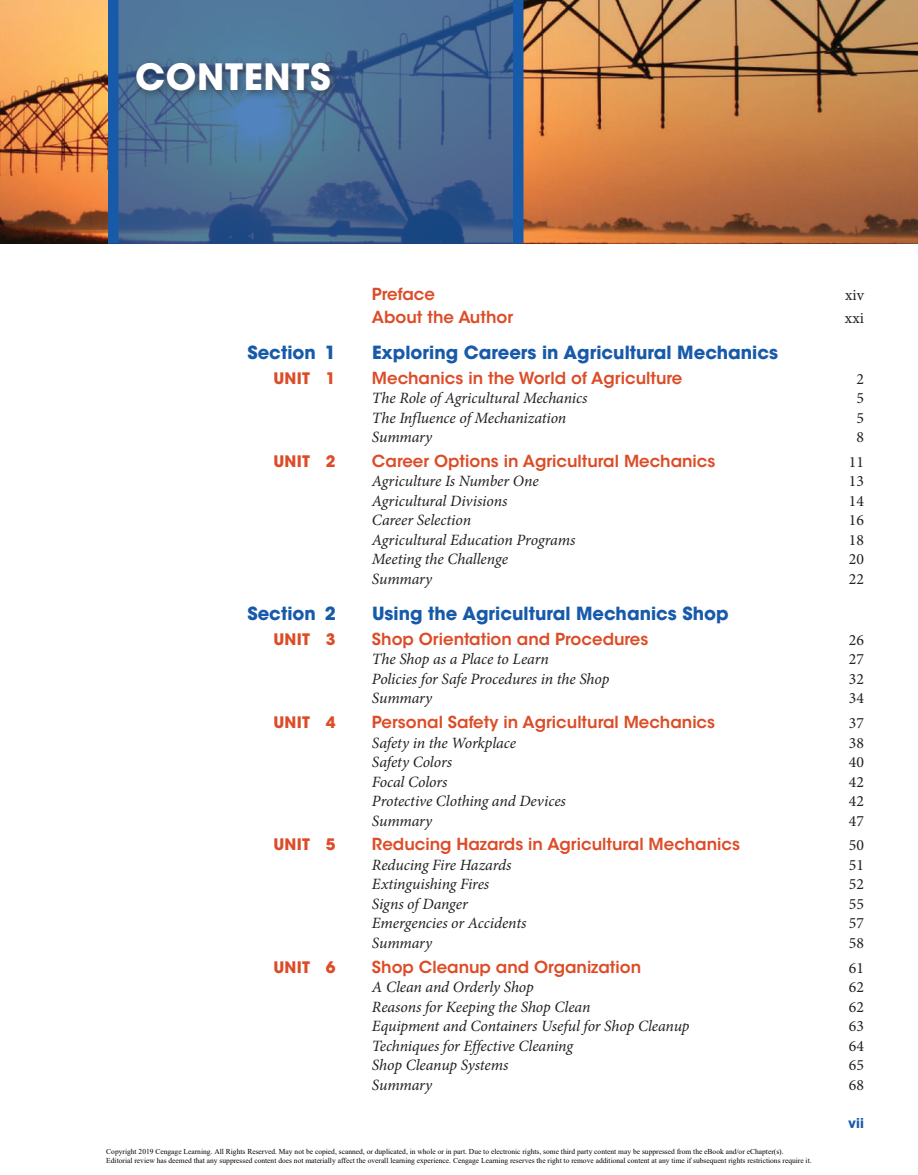
<style>
.page{position:relative;width:918px;height:1175px;background:#fff}
.page>*{position:absolute;margin:0;border:0;box-sizing:border-box;transform-origin:0 0}
.t1{font:700 36px "ITC Avant Garde Std";letter-spacing:.02em;color:#fff}
.t2{font:700 18px "ITC Avant Garde Std";color:#185aaa}
.t3{font:600 16.5px "ITC Avant Garde Std";color:#dc4c27}
.t4{font:italic 15.75px "Minion Pro";letter-spacing:-.01em;color:#231f20}
.t5{font:15.75px "Minion Pro";color:#231f20}
.t6{font:700 15.75px "ITC Avant Garde Std";letter-spacing:.02em;color:#dc4c27}
.t7{font:700 13.5px "ITC Avant Garde Std";color:#185aaa}
.t8{font:7.5px/9px "Times New Roman";color:#000}
</style>
<div class="page">
<img style="left:0;top:0;width:918px;height:243px">
<svg style="left:118px;top:0;width:395px;height:243px;background:#476b93"></svg>
<div style="left:513px;top:0;width:11px;height:243px;background:#185aaa"></div>
<div style="left:108px;top:0;width:10px;height:243px;background:#185aaa"></div>
<div style="left:131px;top:57px;width:210px;height:44px;background:#231f20;opacity:.5"></div>
<p class="t1" style="left:135px;top:53px;width:197px">Contents</p>
<p class="t3" style="left:372px;top:284px;width:65px">Preface</p>
<p class="t5" style="left:845px;top:285px;width:20px">xiv</p>
<p class="t3" style="left:372px;top:306px;width:143px">About the Author</p>
<p class="t5" style="left:845px;top:307px;width:21px">xxi</p>
<p class="t2" style="left:108px;top:340px;width:76px">S</p>
<p class="t2" style="left:258px;top:340px;width:102px">ection 1 E</p>
<p class="t2" style="left:382px;top:340px;width:398px">xploring Careers in Agricultural Mechanics</p>
<p class="t6" style="left:273px;top:367px;width:64px">Unit 1</p>
<p class="t3" style="left:372px;top:367px;width:312px">Mechanics in the World of Agriculture</p>
<p class="t5" style="left:856px;top:368px;width:9px">2</p>
<p class="t4" style="left:372px;top:387px;width:217px">The Role of Agricultural Mechanics</p>
<p class="t5" style="left:856px;top:387px;width:9px">5</p>
<p class="t4" style="left:372px;top:407px;width:196px">The Influence of Mechanization</p>
<p class="t5" style="left:856px;top:407px;width:9px">5</p>
<p class="t4" style="left:372px;top:426px;width:62px">Summary</p>
<p class="t5" style="left:856px;top:426px;width:9px">8</p>
<p class="t6" style="left:273px;top:451px;width:64px">Unit 2</p>
<p class="t3" style="left:372px;top:450px;width:345px">Career Options in Agricultural Mechanics</p>
<p class="t5" style="left:849px;top:451px;width:17px">11</p>
<p class="t4" style="left:372px;top:470px;width:168px">Agriculture Is Number One</p>
<p class="t5" style="left:849px;top:471px;width:17px">13</p>
<p class="t4" style="left:372px;top:490px;width:137px">Agricultural Divisions</p>
<p class="t5" style="left:849px;top:490px;width:17px">14</p>
<p class="t4" style="left:372px;top:509px;width:101px">Career Selection</p>
<p class="t5" style="left:849px;top:510px;width:17px">16</p>
<p class="t4" style="left:372px;top:529px;width:205px">Agricultural Education Programs</p>
<p class="t5" style="left:849px;top:529px;width:17px">18</p>
<p class="t4" style="left:372px;top:548px;width:138px">Meeting the Challenge</p>
<p class="t5" style="left:849px;top:549px;width:17px">20</p>
<p class="t4" style="left:372px;top:568px;width:62px">Summary</p>
<p class="t5" style="left:849px;top:568px;width:17px">22</p>
<p class="t2" style="left:108px;top:601px;width:76px">S</p>
<p class="t2" style="left:258px;top:601px;width:104px">ection 2 U</p>
<p class="t2" style="left:385px;top:601px;width:346px">sing the Agricultural Mechanics Shop</p>
<p class="t6" style="left:273px;top:628px;width:64px">Unit 3</p>
<p class="t3" style="left:372px;top:628px;width:278px">Shop Orientation and Procedures</p>
<p class="t5" style="left:849px;top:629px;width:17px">26</p>
<p class="t4" style="left:372px;top:648px;width:179px">The Shop as a Place to Learn</p>
<p class="t5" style="left:849px;top:648px;width:17px">27</p>
<p class="t4" style="left:372px;top:668px;width:239px">Policies for Safe Procedures in the Shop</p>
<p class="t5" style="left:849px;top:668px;width:17px">32</p>
<p class="t4" style="left:372px;top:687px;width:62px">Summary</p>
<p class="t5" style="left:849px;top:687px;width:17px">34</p>
<p class="t6" style="left:273px;top:712px;width:64px">Unit 4</p>
<p class="t3" style="left:372px;top:711px;width:345px">Personal Safety in Agricultural Mechanics</p>
<p class="t5" style="left:849px;top:712px;width:17px">37</p>
<p class="t4" style="left:372px;top:731px;width:146px">Safety in the Workplace</p>
<p class="t5" style="left:849px;top:732px;width:17px">38</p>
<p class="t4" style="left:372px;top:751px;width:82px">Safety Colors</p>
<p class="t5" style="left:849px;top:751px;width:17px">40</p>
<p class="t4" style="left:372px;top:770px;width:77px">Focal Colors</p>
<p class="t5" style="left:849px;top:771px;width:17px">42</p>
<p class="t4" style="left:372px;top:790px;width:195px">Protective Clothing and Devices</p>
<p class="t5" style="left:849px;top:790px;width:17px">42</p>
<p class="t4" style="left:372px;top:809px;width:62px">Summary</p>
<p class="t5" style="left:849px;top:810px;width:17px">47</p>
<p class="t6" style="left:273px;top:834px;width:64px">Unit 5</p>
<p class="t3" style="left:372px;top:833px;width:370px">Reducing Hazards in Agricultural Mechanics</p>
<p class="t5" style="left:849px;top:834px;width:17px">50</p>
<p class="t4" style="left:372px;top:854px;width:141px">Reducing Fire Hazards</p>
<p class="t5" style="left:849px;top:854px;width:17px">51</p>
<p class="t4" style="left:372px;top:873px;width:119px">Extinguishing Fires</p>
<p class="t5" style="left:849px;top:873px;width:17px">52</p>
<p class="t4" style="left:372px;top:893px;width:97px">Signs of Danger</p>
<p class="t5" style="left:849px;top:893px;width:17px">55</p>
<p class="t4" style="left:372px;top:912px;width:156px">Emergencies or Accidents</p>
<p class="t5" style="left:849px;top:912px;width:17px">57</p>
<p class="t4" style="left:372px;top:932px;width:62px">Summary</p>
<p class="t5" style="left:849px;top:932px;width:17px">58</p>
<p class="t6" style="left:273px;top:956px;width:64px">Unit 6</p>
<p class="t3" style="left:372px;top:956px;width:271px">Shop Cleanup and Organization</p>
<p class="t5" style="left:849px;top:957px;width:17px">61</p>
<p class="t4" style="left:372px;top:976px;width:163px">A Clean and Orderly Shop</p>
<p class="t5" style="left:849px;top:976px;width:17px">62</p>
<p class="t4" style="left:372px;top:995px;width:220px">Reasons for Keeping the Shop Clean</p>
<p class="t5" style="left:849px;top:996px;width:17px">62</p>
<p class="t4" style="left:372px;top:1015px;width:319px">Equipment and Containers Useful for Shop Cleanup</p>
<p class="t5" style="left:849px;top:1015px;width:17px">63</p>
<p class="t4" style="left:372px;top:1034px;width:203px">Techniques for Effective Cleaning</p>
<p class="t5" style="left:849px;top:1035px;width:17px">64</p>
<p class="t4" style="left:372px;top:1054px;width:138px">Shop Cleanup Systems</p>
<p class="t5" style="left:849px;top:1054px;width:17px">65</p>
<p class="t4" style="left:372px;top:1073px;width:62px">Summary</p>
<p class="t5" style="left:849px;top:1074px;width:17px">68</p>
<p class="t8" style="left:106px;top:1146px;width:707px">Copyright 2019 Cengage Learning. All Rights Reserved. May not be copied, scanned, or duplicated, in whole or in part. Due to electronic rights, some third party content may be suppressed from the eBook and/or eChapter(s).<br>Editorial review has deemed that any suppressed content does not materially affect the overall learning experience. Cengage Learning reserves the right to remove additional content at any time if subsequent rights restrictions require it.</p>
<p class="t7" style="left:848px;top:1114px;width:17px">vii</p>
</div>
